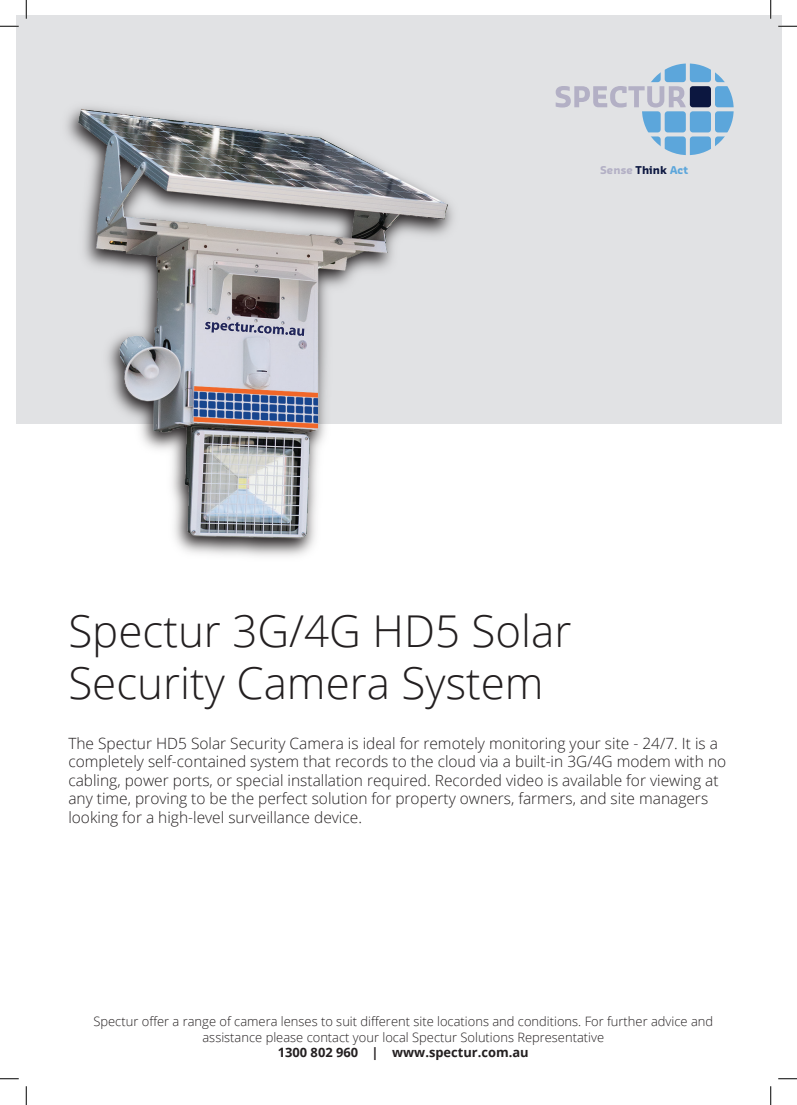
<style>
.page{position:relative;width:797px;height:1105px;background:#fff}
.page>*{position:absolute;margin:0;border:0;box-sizing:border-box;transform-origin:0 0}
.t1{font:300 43.88px/52.6px "Open Sans";color:#231f20}
.t2{font:300 15.5px/18.6px "Open Sans";color:#231f20}
.t3{font:300 12.88px/15.5px "Open Sans";color:#231f20;text-align:center}
.t4{font:700 12.88px "Open Sans";color:#231f20}
.t5{font:700 10.5px "Sansa Pro";color:#b3b0c5}
.s1{color:#0c1740}
.s2{color:#5ca6db}
</style>
<div class="page">
<div style="left:16px;top:16px;width:765px;height:408px;background:#e1e2e4"></div>
<img style="left:66px;top:106px;width:387px;height:451px">
<svg style="left:555px;top:63px;width:178px;height:92px"></svg>
<svg style="left:0;top:25px;width:19px;height:2px"></svg>
<svg style="left:778px;top:25px;width:19px;height:2px"></svg>
<svg style="left:0;top:1078px;width:19px;height:1px"></svg>
<svg style="left:778px;top:1078px;width:19px;height:1px"></svg>
<svg style="left:25px;top:0;width:2px;height:19px"></svg>
<svg style="left:25px;top:1086px;width:2px;height:19px"></svg>
<svg style="left:770px;top:0;width:1px;height:19px"></svg>
<svg style="left:770px;top:1086px;width:1px;height:19px"></svg>
<p class="t5" style="left:600px;top:164px;width:89px">Sense <span class="s1">Think</span> <span class="s2">Act</span></p>
<h1 class="t1" style="left:68px;top:603px;width:504px">Spectur 3G/4G HD5 Solar<br>Security Camera System</h1>
<p class="t2" style="left:68px;top:733px;width:659px">The Spectur HD5 Solar Security Camera is ideal for remotely monitoring your site - 24/7. It is a completely self-contained system that records to the cloud via a built-in 3G/4G modem with no cabling, power ports, or special installation required. Recorded video is available for viewing at any time, proving to be the perfect solution for property owners, farmers, and site managers looking for a high-level surveillance device.</p>
<p class="t3" style="left:93px;top:1013px;width:621px">Spectur offer a range of camera lenses to suit different site locations and conditions. For further advice and assistance please contact your local Spectur Solutions Representative</p>
<p class="t4" style="left:278px;top:1043px;width:252px">1300 802 960 | www.spectur.com.au</p>
</div>
